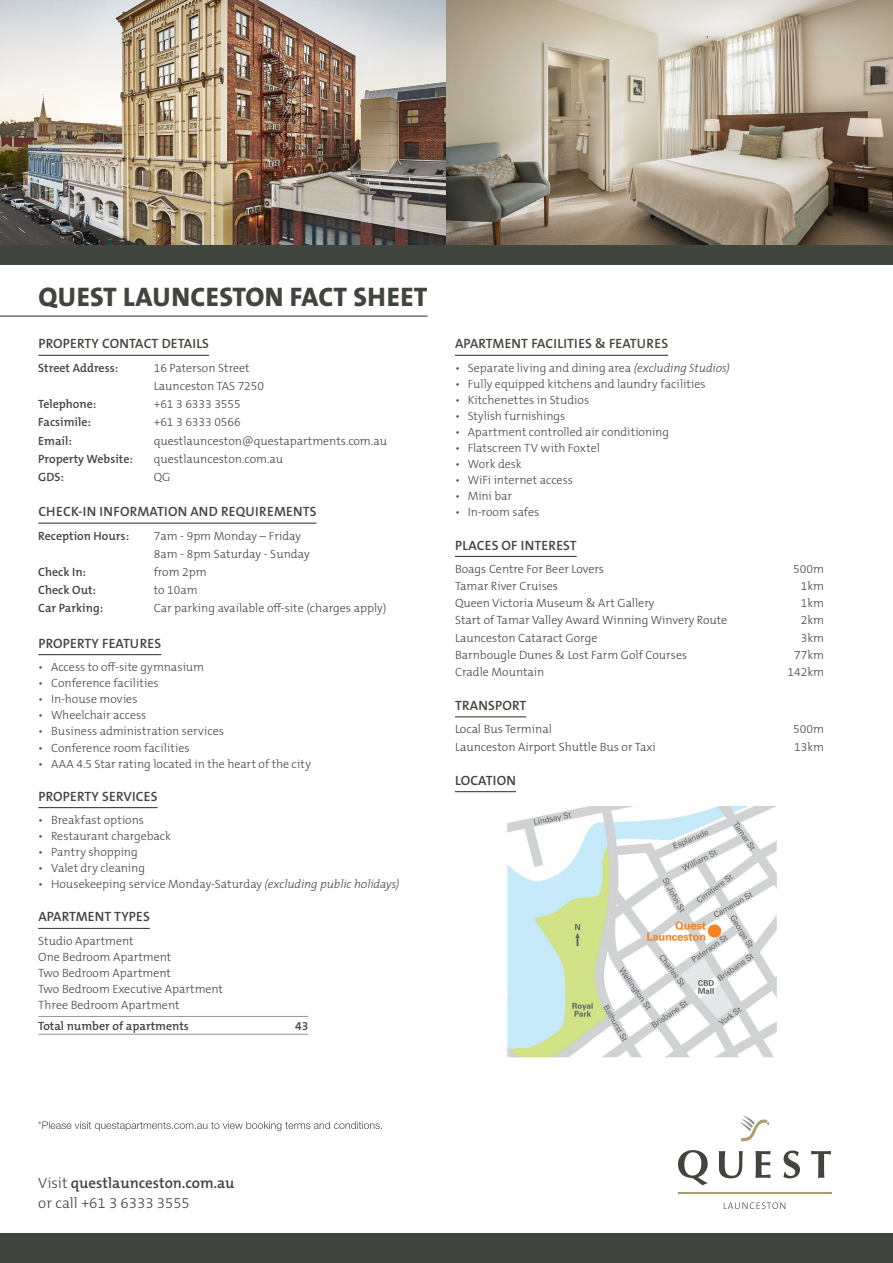
<style>
.page{position:relative;width:893px;height:1263px;background:#fff}
.page>*{position:absolute;margin:0;border:0;box-sizing:border-box;transform-origin:0 0}
.t1{font:800 27px "The Mix B W8";letter-spacing:.015em;color:#40453d}
.t2{font:600 15px "The Mix B W6";color:#40453d}
.t3{font:300 15px "The Mix B W3";color:#40453d}
.t4{font:600 13.5px "The Mix B W6";letter-spacing:.015em;color:#40453d}
.t5{font:300 12px/16px "The Mix B W3";color:#40453d}
.t6{font:300 12px "The Mix B W3";color:#484648}
.t7{font:600 12px "The Mix B W6";color:#40453d}
.s1{font-family:"The Mix Os F"}
.s2{font-family:"The Mix Os F";font-style:italic}
.s3{font-family:"The Mix B W3";font-weight:300}
</style>
<div class="page">
<svg style="left:38px;top:1121px;width:344px;height:10px"></svg>
<img style="left:0;top:0;width:893px;height:245px">
<hr style="left:0;top:316px;width:428px;height:1px;background:#40453d">
<hr style="left:455px;top:355px;width:213px;height:1px;background:#40453d">
<hr style="left:455px;top:556px;width:122px;height:1px;background:#40453d">
<hr style="left:455px;top:716px;width:71px;height:1px;background:#40453d">
<hr style="left:455px;top:791px;width:61px;height:1px;background:#40453d">
<img style="left:508px;top:807px;width:268px;height:249px">
<div style="left:506px;top:805px;width:272px;height:253px;border:1px solid #fff"></div>
<hr style="left:38px;top:355px;width:171px;height:1px;background:#40453d">
<hr style="left:38px;top:523px;width:278px;height:1px;background:#40453d">
<hr style="left:38px;top:654px;width:123px;height:1px;background:#40453d">
<hr style="left:38px;top:807px;width:120px;height:1px;background:#40453d">
<hr style="left:38px;top:928px;width:112px;height:1px;background:#40453d">
<hr style="left:38px;top:1016px;width:270px;height:1px;background:#939598">
<hr style="left:38px;top:1034px;width:270px;height:1px;background:#939598">
<div style="left:0;top:245px;width:893px;height:20px;background:#40453d"></div>
<div style="left:0;top:1233px;width:893px;height:30px;background:#40453d"></div>
<svg style="left:740px;top:1115px;width:29px;height:27px"></svg>
<svg style="left:678px;top:1150px;width:30px;height:35px"></svg>
<svg style="left:719px;top:1151px;width:24px;height:27px"></svg>
<svg style="left:755px;top:1151px;width:15px;height:27px"></svg>
<svg style="left:783px;top:1150px;width:17px;height:28px"></svg>
<svg style="left:811px;top:1151px;width:20px;height:27px"></svg>
<hr style="left:678px;top:1192px;width:153px;height:1px;background:#ad9d6e">
<svg style="left:724px;top:1202px;width:61px;height:7px"></svg>
<h1 class="t1" style="left:38px;top:280px;width:391px">QUEST LAUNCESTON FACT SHEET</h1>
<p class="t4" style="left:38px;top:335px;width:172px">PROPERTY CONTACT DETAILS</p>
<p class="t7" style="left:38px;top:360px;width:82px">Street Address:</p>
<p class="t5" style="left:154px;top:359px;width:112px;line-height:18.1px">16 Paterson Street<br>Launceston TAS 7250</p>
<p class="t7" style="left:38px;top:396px;width:60px">Telephone:</p>
<p class="t5" style="left:154px;top:396px;width:89px">+61 3 6333 3555</p>
<p class="t7" style="left:38px;top:415px;width:54px">Facsimile:</p>
<p class="t5" style="left:154px;top:414px;width:89px">+61 3 6333 0566</p>
<p class="t7" style="left:38px;top:433px;width:35px">Email:</p>
<p class="t5" style="left:154px;top:433px;width:235px">questlaunceston@questapartments.com.au</p>
<p class="t7" style="left:38px;top:451px;width:96px">Property Website:</p>
<p class="t5" style="left:154px;top:451px;width:131px">questlaunceston.com.au</p>
<p class="t7" style="left:38px;top:469px;width:27px">GDS:</p>
<p class="t5" style="left:154px;top:469px;width:18px">QG</p>
<p class="t4" style="left:38px;top:503px;width:280px">CHECK-IN INFORMATION AND REQUIREMENTS</p>
<p class="t7" style="left:38px;top:528px;width:92px">Reception Hours:</p>
<p class="t5" style="left:154px;top:527px;width:157px;line-height:18.1px">7am - 9pm Monday – Friday<br>8am - 8pm Saturday - Sunday</p>
<p class="t7" style="left:38px;top:564px;width:49px">Check In:</p>
<p class="t5" style="left:154px;top:564px;width:55px">from 2pm</p>
<p class="t7" style="left:38px;top:582px;width:59px">Check Out:</p>
<p class="t5" style="left:154px;top:582px;width:45px">to 10am</p>
<p class="t7" style="left:38px;top:601px;width:66px">Car Parking:</p>
<p class="t5" style="left:154px;top:600px;width:234px">Car parking available off-site (charges apply)</p>
<p class="t4" style="left:38px;top:634px;width:124px">PROPERTY FEATURES</p>
<p class="t6" style="left:38px;top:659px;width:167px"><span class="s1">•</span> Access to off-site gymnasium</p>
<p class="t6" style="left:38px;top:675px;width:122px"><span class="s1">•</span> Conference facilities</p>
<p class="t6" style="left:38px;top:691px;width:101px"><span class="s1">•</span> In-house movies</p>
<p class="t6" style="left:38px;top:708px;width:110px"><span class="s1">•</span> Wheelchair access</p>
<p class="t6" style="left:38px;top:724px;width:187px"><span class="s1">•</span> Business administration services</p>
<p class="t6" style="left:38px;top:740px;width:153px"><span class="s1">•</span> Conference room facilities</p>
<p class="t6" style="left:38px;top:756px;width:274px"><span class="s1">•</span> AAA 4.5 Star rating located in the heart of the city</p>
<p class="t4" style="left:38px;top:787px;width:121px">PROPERTY SERVICES</p>
<p class="t6" style="left:38px;top:812px;width:107px"><span class="s1">•</span> Breakfast options</p>
<p class="t6" style="left:38px;top:828px;width:134px"><span class="s1">•</span> Restaurant chargeback</p>
<p class="t6" style="left:38px;top:844px;width:101px"><span class="s1">•</span> Pantry shopping</p>
<p class="t6" style="left:38px;top:860px;width:108px"><span class="s1">•</span> Valet dry cleaning</p>
<p class="t6" style="left:38px;top:877px;width:363px"><span class="s1">•</span> Housekeeping service Monday-Saturday <span class="s2">(excluding public holidays)</span></p>
<p class="t4" style="left:38px;top:908px;width:113px">APARTMENT TYPES</p>
<p class="t5" style="left:38px;top:933px;width:186px">Studio Apartment<br>One Bedroom Apartment<br>Two Bedroom Apartment<br>Two Bedroom Executive Apartment<br>Three Bedroom Apartment</p>
<p class="t7" style="left:38px;top:1018px;width:152px">Total number of apartments</p>
<p class="t7" style="left:295px;top:1018px;width:15px">43</p>
<p class="t4" style="left:455px;top:335px;width:215px">APARTMENT FACILITIES &amp; FEATURES</p>
<p class="t6" style="left:455px;top:360px;width:276px"><span class="s1">•</span> Separate living and dining area <span class="s2">(excluding Studios)</span></p>
<p class="t6" style="left:455px;top:376px;width:252px"><span class="s1">•</span> Fully equipped kitchens and laundry facilities</p>
<p class="t6" style="left:455px;top:392px;width:136px"><span class="s1">•</span> Kitchenettes in Studios</p>
<p class="t6" style="left:455px;top:408px;width:112px"><span class="s1">•</span> Stylish furnishings</p>
<p class="t6" style="left:455px;top:424px;width:216px"><span class="s1">•</span> Apartment controlled air conditioning</p>
<p class="t6" style="left:455px;top:440px;width:146px"><span class="s1">•</span> Flatscreen TV with Foxtel</p>
<p class="t6" style="left:455px;top:456px;width:68px"><span class="s1">•</span> Work desk</p>
<p class="t6" style="left:455px;top:473px;width:119px"><span class="s1">•</span> WiFi internet access</p>
<p class="t6" style="left:455px;top:489px;width:59px"><span class="s1">•</span> Mini bar</p>
<p class="t6" style="left:455px;top:505px;width:86px"><span class="s1">•</span> In-room safes</p>
<p class="t4" style="left:455px;top:536px;width:123px">PLACES OF INTEREST</p>
<p class="t5" style="left:455px;top:561px;width:151px">Boags Centre For Beer Lovers</p>
<p class="t5" style="left:793px;top:561px;width:32px">500m</p>
<p class="t5" style="left:455px;top:578px;width:105px">Tamar River Cruises</p>
<p class="t5" style="left:801px;top:578px;width:25px">1km</p>
<p class="t5" style="left:455px;top:595px;width:201px">Queen Victoria Museum &amp; Art Gallery</p>
<p class="t5" style="left:801px;top:595px;width:25px">1km</p>
<p class="t5" style="left:455px;top:612px;width:274px">Start of Tamar Valley Award Winning Winvery Route</p>
<p class="t5" style="left:801px;top:612px;width:25px">2km</p>
<p class="t5" style="left:455px;top:629px;width:144px">Launceston Cataract Gorge</p>
<p class="t5" style="left:801px;top:629px;width:25px">3km</p>
<p class="t5" style="left:455px;top:647px;width:234px">Barnbougle Dunes &amp; Lost Farm Golf Courses</p>
<p class="t5" style="left:794px;top:647px;width:31px">77km</p>
<p class="t5" style="left:455px;top:664px;width:91px">Cradle Mountain</p>
<p class="t5" style="left:787px;top:664px;width:38px">142km</p>
<p class="t4" style="left:455px;top:697px;width:73px">TRANSPORT</p>
<p class="t5" style="left:455px;top:721px;width:98px">Local Bus Terminal</p>
<p class="t5" style="left:793px;top:721px;width:32px">500m</p>
<p class="t5" style="left:455px;top:738px;width:202px">Launceston Airport Shuttle Bus or Taxi</p>
<p class="t5" style="left:794px;top:738px;width:31px">13km</p>
<p class="t4" style="left:455px;top:771px;width:62px">LOCATION</p>
<p class="t2" style="left:38px;top:1173px;width:198px"><span class="s3">Visit</span> questlaunceston.com.au</p>
<p class="t3" style="left:38px;top:1193px;width:153px">or call +61 3 6333 3555</p>
</div>
